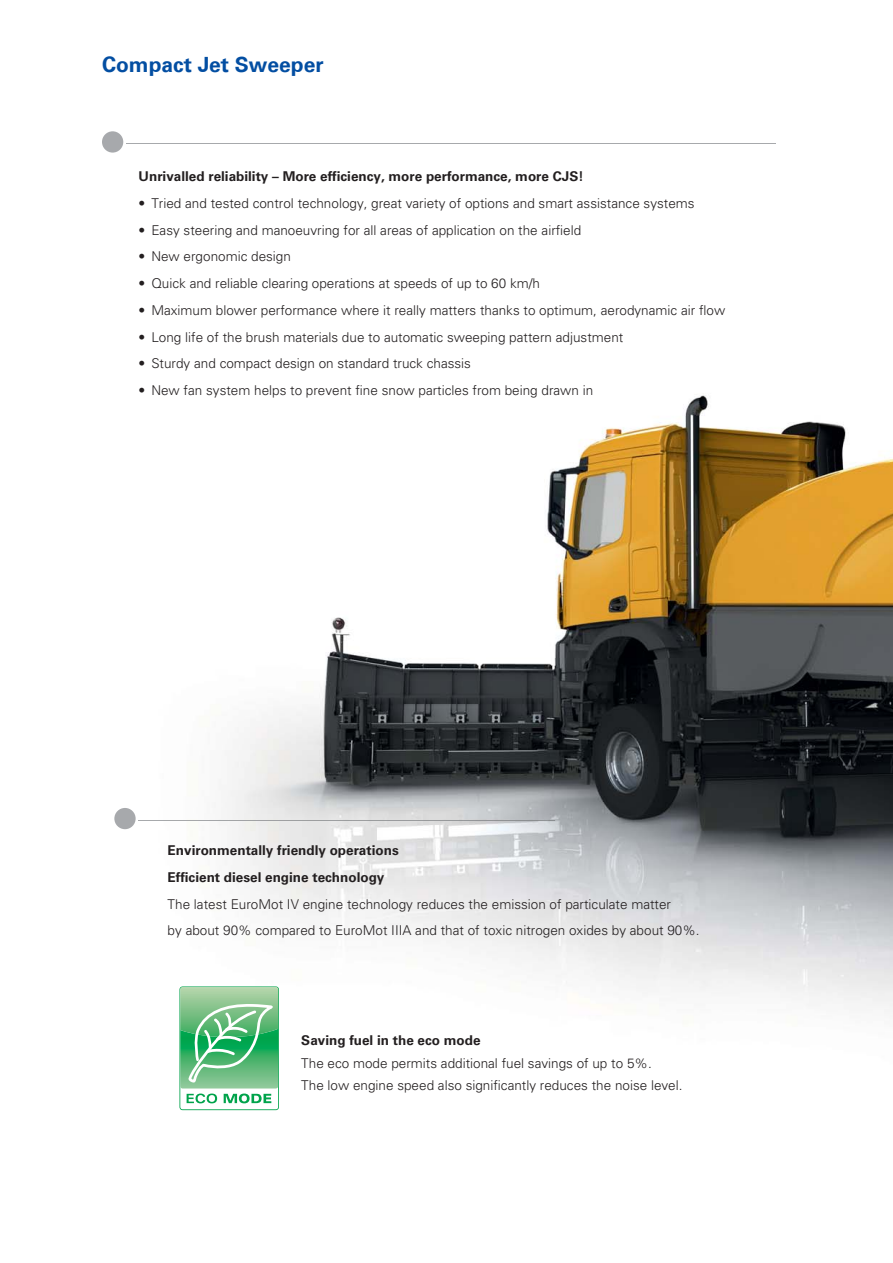
<style>
.page{position:relative;width:893px;height:1263px;background:#fff}
.page>*{position:absolute;margin:0;border:0;box-sizing:border-box;transform-origin:0 0}
.t1{font:700 21px "Univers Com 65";color:#034ea2}
.t2{font:300 13.5px/22.5px "Univers LT Pro 45";color:#231f20}
.t3{font:700 13.5px/26.7px "Univers LT Pro 65";color:#231f20}
</style>
<div class="page">
<img style="left:116px;top:395px;width:777px;height:716px">
<svg style="left:179px;top:986px;width:101px;height:124px"></svg>
<img style="left:138px;top:820px;width:416px;height:1px">
<img style="left:114px;top:808px;width:22px;height:21px;border-radius:50%">
<hr style="left:126px;top:143px;width:649px;height:1px;background:#a7a9ac">
<div style="left:102px;top:131px;width:21px;height:22px;background:#a7a9ac;border-radius:50%"></div>
<h1 class="t1" style="left:102px;top:57px;width:223px">Compact Jet Sweeper</h1>
<p class="t3" style="left:139px;top:164px;width:446px">Unrivalled reliability – More efficiency, more performance, more CJS!</p>
<p class="t2" style="left:139px;top:193px;width:557px">• Tried and tested control technology, great variety of options and smart assistance systems</p>
<p class="t2" style="left:139px;top:220px;width:444px">• Easy steering and manoeuvring for all areas of application on the airfield</p>
<p class="t2" style="left:139px;top:246px;width:154px">• New ergonomic design</p>
<p class="t2" style="left:139px;top:273px;width:403px">• Quick and reliable clearing operations at speeds of up to 60 km/h</p>
<p class="t2" style="left:139px;top:300px;width:588px">• Maximum blower performance where it really matters thanks to optimum, aerodynamic air flow</p>
<p class="t2" style="left:139px;top:327px;width:486px">• Long life of the brush materials due to automatic sweeping pattern adjustment</p>
<p class="t2" style="left:139px;top:354px;width:334px">• Sturdy and compact design on standard truck chassis</p>
<p class="t2" style="left:139px;top:380px;width:456px">• New fan system helps to prevent fine snow particles from being drawn in</p>
<p class="t3" style="left:168px;top:838px;width:233px">Environmentally friendly operations<br>Efficient diesel engine technology</p>
<p class="t2" style="left:168px;top:892px;width:533px;line-height:26.7px">The latest EuroMot IV engine technology reduces the emission of particulate matter<br>by about 90% compared to EuroMot IIIA and that of toxic nitrogen oxides by about 90%.</p>
<p class="t3" style="left:301px;top:1028px;width:181px">Saving fuel in the eco mode</p>
<p class="t2" style="left:301px;top:1053px;width:383px">The eco mode permits additional fuel savings of up to 5%.<br>The low engine speed also significantly reduces the noise level.</p>
</div>
